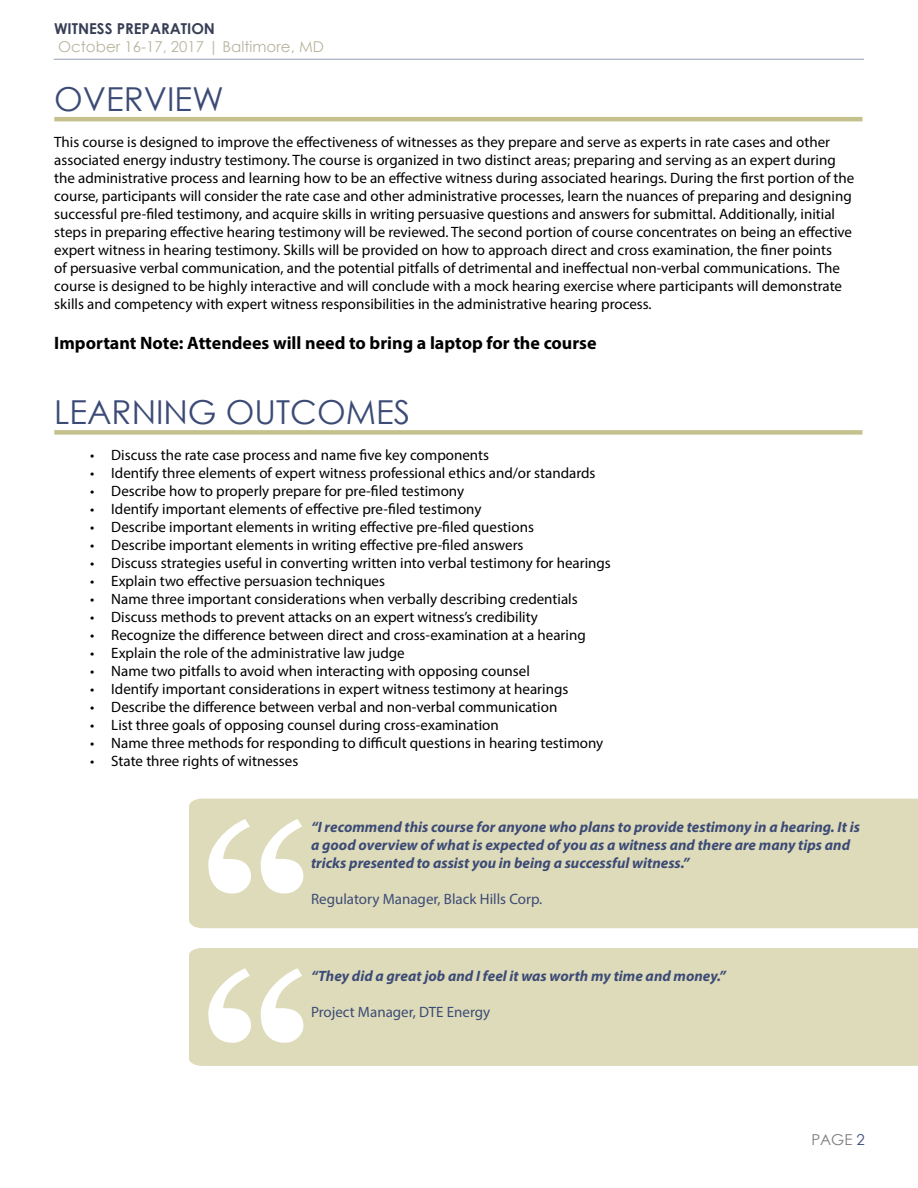
<style>
.page{position:relative;width:918px;height:1188px;background:#fff}
.page>*{position:absolute;margin:0;border:0;box-sizing:border-box;transform-origin:0 0}
.t1{font:33px "Century Gothic";color:#3c4b76}
.t2{font:700 18px "Myriad Pro";color:#000}
.t3{font:15px/18px "Myriad Pro";color:#000}
.t4{font:italic 700 15px/18px "Myriad Pro";color:#3c4b76}
.t5{font:15px "Myriad Pro";color:#3c4b76}
.t6{font:15px "Century Gothic";color:#b9b49f}
.t7{font:700 15px "Century Gothic";color:#383e55}
.t8{font:15px "Century Gothic";color:#7d7c7b}
.s1{color:#3c4b76}
</style>
<div class="page">
<hr style="left:54px;top:59px;width:810px;height:1px;background:#3c4b76">
<hr style="left:54px;top:117px;width:808px;height:4px;background:#c5c18d">
<div style="left:54px;top:430px;width:808px;height:5px;background:#c5c18d"></div>
<div style="left:189px;top:799px;width:729px;height:129px;background:#dedbba"></div>
<div style="left:189px;top:948px;width:729px;height:118px;background:#dedbba"></div>
<svg style="left:208px;top:819px;width:95px;height:75px"></svg>
<svg style="left:208px;top:968px;width:95px;height:75px"></svg>
<p class="t7" style="left:54px;top:17px;width:163px">WITNESS PREPARATION</p>
<p class="t6" style="left:58px;top:36px;width:267px">October 16-17, 2017 | Baltimore, MD</p>
<h1 class="t1" style="left:54px;top:76px;width:171px">OVERVIEW</h1>
<p class="t3" style="left:54px;top:133px;width:802px">This course is designed to improve the effectiveness of witnesses as they prepare and serve as experts in rate cases and other associated energy industry testimony. The course is organized in two distinct areas; preparing and serving as an expert during the administrative process and learning how to be an effective witness during associated hearings. During the first portion of the course, participants will consider the rate case and other administrative processes, learn the nuances of preparing and designing successful pre-filed testimony, and acquire skills in writing persuasive questions and answers for submittal. Additionally, initial steps in preparing effective hearing testimony will be reviewed. The second portion of course concentrates on being an effective expert witness in hearing testimony. Skills will be provided on how to approach direct and cross examination, the finer points<br>of persuasive verbal communication, and the potential pitfalls of detrimental and ineffectual non-verbal communications. The course is designed to be highly interactive and will conclude with a mock hearing exercise where participants will demonstrate skills and competency with expert witness responsibilities in the administrative hearing process.</p>
<p class="t2" style="left:54px;top:331px;width:544px">Important Note: Attendees will need to bring a laptop for the course</p>
<h1 class="t1" style="left:54px;top:389px;width:357px">LEARNING OUTCOMES</h1>
<p class="t3" style="left:90px;top:446px;width:400px">• Discuss the rate case process and name five key components</p>
<p class="t3" style="left:90px;top:464px;width:507px">• Identify three elements of expert witness professional ethics and/or standards</p>
<p class="t3" style="left:90px;top:482px;width:375px">• Describe how to properly prepare for pre-filed testimony</p>
<p class="t3" style="left:90px;top:500px;width:393px">• Identify important elements of effective pre-filed testimony</p>
<p class="t3" style="left:90px;top:518px;width:445px">• Describe important elements in writing effective pre-filed questions</p>
<p class="t3" style="left:90px;top:536px;width:435px">• Describe important elements in writing effective pre-filed answers</p>
<p class="t3" style="left:90px;top:554px;width:522px">• Discuss strategies useful in converting written into verbal testimony for hearings</p>
<p class="t3" style="left:90px;top:572px;width:296px">• Explain two effective persuasion techniques</p>
<p class="t3" style="left:90px;top:590px;width:489px">• Name three important considerations when verbally describing credentials</p>
<p class="t3" style="left:90px;top:608px;width:449px">• Discuss methods to prevent attacks on an expert witness’s credibility</p>
<p class="t3" style="left:90px;top:626px;width:497px">• Recognize the difference between direct and cross-examination at a hearing</p>
<p class="t3" style="left:90px;top:644px;width:316px">• Explain the role of the administrative law judge</p>
<p class="t3" style="left:90px;top:662px;width:441px">• Name two pitfalls to avoid when interacting with opposing counsel</p>
<p class="t3" style="left:90px;top:680px;width:480px">• Identify important considerations in expert witness testimony at hearings</p>
<p class="t3" style="left:90px;top:698px;width:469px">• Describe the difference between verbal and non-verbal communication</p>
<p class="t3" style="left:90px;top:716px;width:410px">• List three goals of opposing counsel during cross-examination</p>
<p class="t3" style="left:90px;top:734px;width:515px">• Name three methods for responding to difficult questions in hearing testimony</p>
<p class="t3" style="left:90px;top:752px;width:210px">• State three rights of witnesses</p>
<p class="t4" style="left:311px;top:817px;width:550px">“I recommend this course for anyone who plans to provide testimony in a hearing. It is a good overview of what is expected of you as a witness and there are many tips and tricks presented to assist you in being a successful witness.”</p>
<p class="t5" style="left:311px;top:889px;width:233px">Regulatory Manager, Black Hills Corp.</p>
<p class="t4" style="left:311px;top:966px;width:416px">“They did a great job and I feel it was worth my time and money.”</p>
<p class="t5" style="left:311px;top:1003px;width:181px">Project Manager, DTE Energy</p>
<p class="t8" style="left:811px;top:1129px;width:55px">PAGE <span class="s1">2</span></p>
</div>
